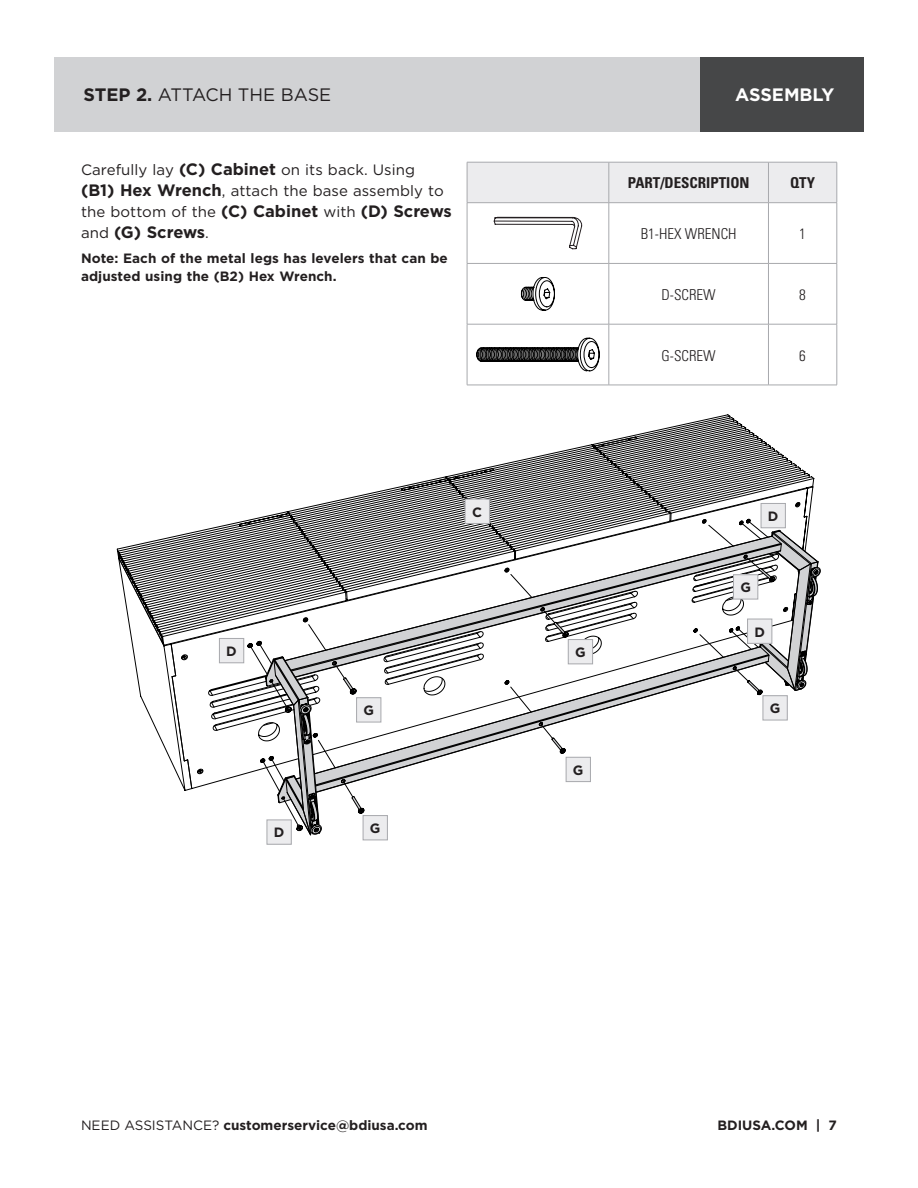
<style>
.page{position:relative;width:918px;height:1188px;background:#fff}
.page>*{position:absolute;margin:0;border:0;box-sizing:border-box;transform-origin:0 0}
.t1{font:18px "Gotham";color:#231f20}
.t2{font:700 18px "Gotham";color:#fff}
.t3{font:700 16.5px/21px "Gotham";color:#231f20}
.t4{font:15px/21px "Gotham";letter-spacing:.005em;color:#231f20}
.t5{font:300 condensed 15px "Univers";color:#231f20}
.t6{font:700 condensed 15px "Univers";color:#231f20}
.t7{font:700 13.5px/18px "Gotham";letter-spacing:.005em;color:#231f20}
.s1{font-weight:700}
.s2{font-weight:700;font-size:16.5px}
.s3{font-weight:400;font-size:15px}
.s4{font-weight:400}
</style>
<div class="page">
<div style="left:54px;top:57px;width:810px;height:74px;background:#d1d2d4"></div>
<div style="left:468px;top:163px;width:369px;height:39px;background:#ececee"></div>
<svg style="left:468px;top:203px;width:369px;height:182px"></svg>
<hr style="left:467px;top:162px;width:142px;height:1px;background:#a8a9ad">
<hr style="left:467px;top:162px;width:1px;height:40px;background:#a8a9ad">
<hr style="left:609px;top:162px;width:159px;height:1px;background:#a8a9ad">
<hr style="left:609px;top:162px;width:1px;height:40px;background:#a8a9ad">
<hr style="left:768px;top:162px;width:69px;height:1px;background:#a8a9ad">
<hr style="left:768px;top:162px;width:1px;height:40px;background:#a8a9ad">
<hr style="left:837px;top:162px;width:1px;height:40px;background:#a8a9ad">
<hr style="left:467px;top:202px;width:142px;height:1px;background:#a8a9ad">
<hr style="left:467px;top:203px;width:1px;height:60px;background:#a8a9ad">
<hr style="left:609px;top:202px;width:159px;height:1px;background:#a8a9ad">
<hr style="left:609px;top:203px;width:1px;height:60px;background:#a8a9ad">
<hr style="left:467px;top:264px;width:1px;height:60px;background:#a8a9ad">
<hr style="left:609px;top:264px;width:1px;height:60px;background:#a8a9ad">
<hr style="left:467px;top:324px;width:1px;height:61px;background:#a8a9ad">
<hr style="left:609px;top:324px;width:1px;height:61px;background:#a8a9ad">
<hr style="left:768px;top:202px;width:69px;height:1px;background:#a8a9ad">
<hr style="left:768px;top:203px;width:1px;height:60px;background:#a8a9ad">
<hr style="left:768px;top:264px;width:1px;height:60px;background:#a8a9ad">
<hr style="left:768px;top:324px;width:1px;height:61px;background:#a8a9ad">
<hr style="left:837px;top:203px;width:1px;height:60px;background:#a8a9ad">
<hr style="left:837px;top:264px;width:1px;height:60px;background:#a8a9ad">
<hr style="left:837px;top:324px;width:1px;height:61px;background:#a8a9ad">
<hr style="left:467px;top:263px;width:142px;height:1px;background:#a8a9ad">
<hr style="left:609px;top:263px;width:159px;height:1px;background:#a8a9ad">
<hr style="left:467px;top:324px;width:142px;height:1px;background:#a8a9ad">
<hr style="left:609px;top:324px;width:159px;height:1px;background:#a8a9ad">
<hr style="left:467px;top:385px;width:142px;height:1px;background:#a8a9ad">
<hr style="left:609px;top:385px;width:159px;height:1px;background:#a8a9ad">
<hr style="left:768px;top:263px;width:69px;height:1px;background:#a8a9ad">
<hr style="left:768px;top:324px;width:69px;height:1px;background:#a8a9ad">
<hr style="left:768px;top:385px;width:69px;height:1px;background:#a8a9ad">
<svg style="left:494px;top:217px;width:88px;height:33px"></svg>
<svg style="left:521px;top:277px;width:34px;height:34px"></svg>
<svg style="left:476px;top:338px;width:124px;height:33px"></svg>
<div style="left:700px;top:57px;width:164px;height:74px;background:#464748"></div>
<svg style="left:596px;top:417px;width:171px;height:27px"></svg>
<div style="left:363px;top:816px;width:24px;height:24px;background:#ececee"></div>
<div style="left:363px;top:815px;width:25px;height:25px;border:1px solid #a8a9ad"></div>
<svg style="left:118px;top:444px;width:703px;height:392px"></svg>
<div style="left:748px;top:619px;width:24px;height:24px;background:#ececee"></div>
<div style="left:747px;top:619px;width:25px;height:25px;border:1px solid #a8a9ad"></div>
<div style="left:761px;top:503px;width:24px;height:25px;background:#ececee"></div>
<div style="left:761px;top:503px;width:25px;height:25px;border:1px solid #a8a9ad"></div>
<div style="left:267px;top:820px;width:24px;height:24px;background:#ececee"></div>
<div style="left:267px;top:820px;width:24px;height:24px;border:1px solid #a8a9ad"></div>
<div style="left:219px;top:638px;width:25px;height:25px;background:#ececee"></div>
<div style="left:219px;top:638px;width:25px;height:25px;border:1px solid #a8a9ad"></div>
<div style="left:465px;top:499px;width:24px;height:24px;background:#ececee"></div>
<div style="left:465px;top:499px;width:25px;height:25px;border:1px solid #a8a9ad"></div>
<p class="t1" style="left:84px;top:83px;width:249px"><span class="s1">STEP 2.</span> ATTACH THE BASE</p>
<p class="t4" style="left:81px;top:159px;width:364px">Carefully lay <span class="s2">(C) Cabinet</span> on its back. Using <span class="s2">(B1) Hex Wrench</span>, attach the base assembly to</p>
<p class="t3" style="left:81px;top:201px;width:372px"><span class="s3">the bottom of the</span> (C) Cabinet <span class="s3">with</span> (D) Screws <span class="s3">and</span> (G) Screws<span class="s3">.</span></p>
<p class="t7" style="left:81px;top:249px;width:368px">Note: Each of the metal legs has levelers that can be adjusted using the (B2) Hex Wrench.</p>
<p class="t7" style="left:226px;top:642px;width:12px">D</p>
<p class="t7" style="left:274px;top:824px;width:12px">D</p>
<p class="t7" style="left:363px;top:701px;width:12px">G</p>
<p class="t7" style="left:370px;top:819px;width:12px">G</p>
<p class="t7" style="left:472px;top:503px;width:11px">C</p>
<p class="t2" style="left:735px;top:83px;width:101px">ASSEMBLY</p>
<p class="t6" style="left:628px;top:174px;width:123px">PART/DESCRIPTION</p>
<p class="t6" style="left:790px;top:174px;width:27px">QTY</p>
<p class="t5" style="left:641px;top:225px;width:97px">B1-HEX WRENCH</p>
<p class="t5" style="left:799px;top:225px;width:8px">1</p>
<p class="t5" style="left:662px;top:285px;width:56px">D-SCREW</p>
<p class="t5" style="left:799px;top:285px;width:8px">8</p>
<p class="t5" style="left:662px;top:346px;width:56px">G-SCREW</p>
<p class="t5" style="left:799px;top:346px;width:8px">6</p>
<p class="t7" style="left:575px;top:643px;width:12px">G</p>
<p class="t7" style="left:573px;top:761px;width:12px">G</p>
<p class="t7" style="left:768px;top:507px;width:12px">D</p>
<p class="t7" style="left:740px;top:578px;width:12px">G</p>
<p class="t7" style="left:754px;top:623px;width:12px">D</p>
<p class="t7" style="left:770px;top:699px;width:12px">G</p>
<p class="t7" style="left:81px;top:1117px;width:348px"><span class="s4">NEED ASSISTANCE?</span> customerservice@bdiusa.com</p>
<p class="t7" style="left:717px;top:1117px;width:121px">BDIUSA.COM | 7</p>
</div>
